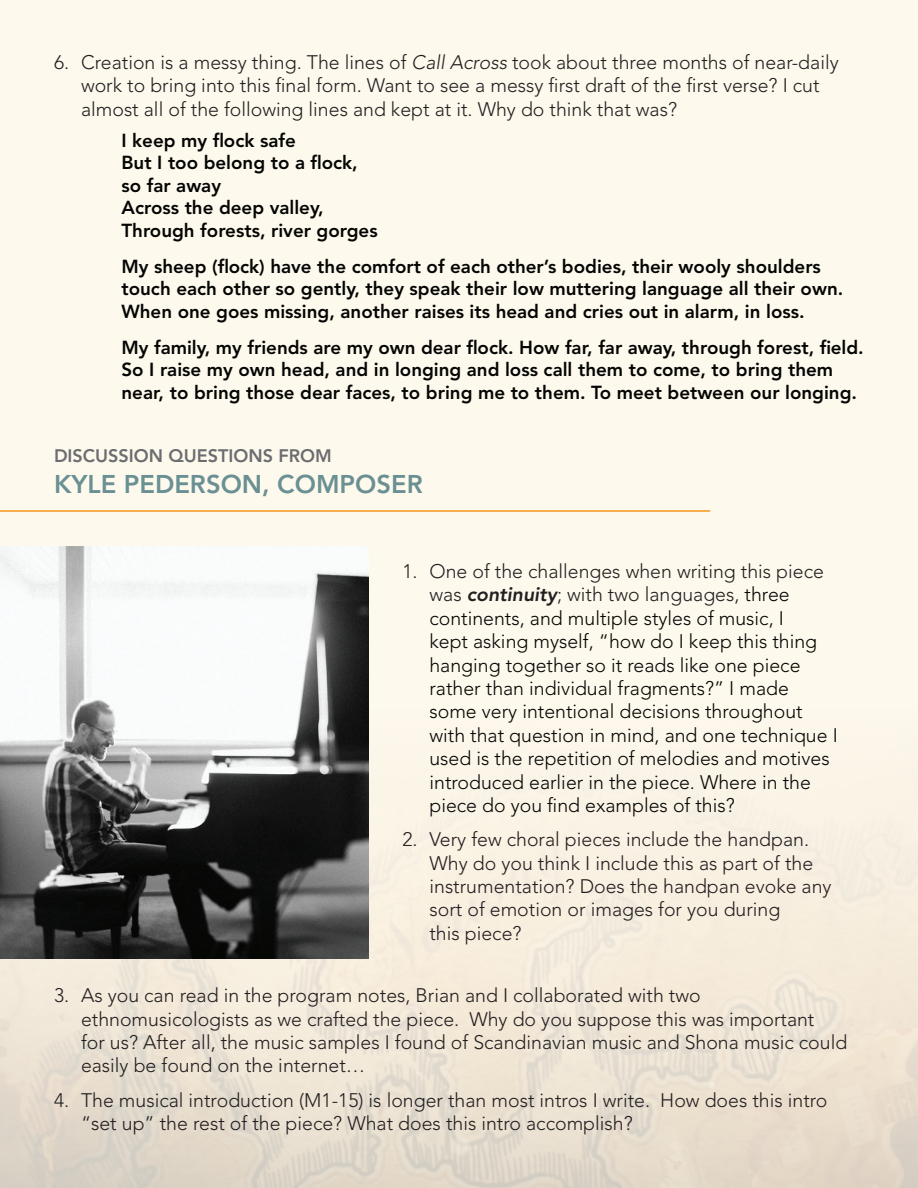
<style>
.page{position:relative;width:918px;height:1188px;background:#fef9ed}
.page>*{position:absolute;margin:0;border:0;box-sizing:border-box;transform-origin:0 0}
.t1{font:800 25.5px "Avenir LT Std";color:#6a9094}
.t2{font:300 19.5px/23.4px "Avenir LT Std";color:#231f20}
.t3{font:300 19.5px/23.4px "Avenir LT Std";color:#040503}
.t4{font:800 18.75px/22.5px "Avenir LT Std";color:#040503}
.t5{font:800 18px "Avenir LT Std";color:#6c6d70}
.s1{font-style:italic}
.s2{color:#231f20}
.s3{font-weight:800;font-style:italic;color:#231f20}
</style>
<div class="page">
<img style="left:0;top:589px;width:918px;height:599px">
<hr style="left:0;top:510px;width:710px;height:2px;background:#f7971d">
<img style="left:0;top:547px;width:368px;height:411px">
<p class="t2" style="left:81px;top:50px;width:759px;text-indent:-27px">6. Creation is a messy thing. The lines of <span class="s1">Call Across</span> took about three months of near-daily work to bring into this final form. Want to see a messy first draft of the first verse? I cut almost all of the following lines and kept at it. Why do think that was?</p>
<p class="t4" style="left:122px;top:129px;width:258px">I keep my flock safe<br>But I too belong to a flock, so far away<br>Across the deep valley,<br>Through forests, river gorges</p>
<p class="t4" style="left:122px;top:255px;width:723px">My sheep (flock) have the comfort of each other’s bodies, their wooly shoulders touch each other so gently, they speak their low muttering language all their own.<br>When one goes missing, another raises its head and cries out in alarm, in loss.</p>
<p class="t4" style="left:122px;top:336px;width:744px">My family, my friends are my own dear flock. How far, far away, through forest, field.<br>So I raise my own head, and in longing and loss call them to come, to bring them near, to bring those dear faces, to bring me to them. To meet between our longing.</p>
<p class="t5" style="left:54px;top:445px;width:279px">DISCUSSION QUESTIONS FROM</p>
<h1 class="t1" style="left:54px;top:469px;width:370px">KYLE PEDERSON, COMPOSER</h1>
<p class="t3" style="left:429px;top:560px;width:410px;text-indent:-27px"><span class="s2">1. One of the challenges when writing this piece was</span> <span class="s3">continuity</span><span class="s2">; with two languages,</span> three continents, and multiple styles of music, I<br>kept asking myself, “how do I keep this thing hanging together so it reads like one piece rather than individual fragments?” I made some very intentional decisions throughout with that question in mind, and one technique I used is the repetition of melodies and motives introduced earlier in the piece. Where in the piece do you find examples of this?</p>
<p class="t2" style="left:429px;top:828px;width:404px;text-indent:-27px">2. Very few choral pieces include the handpan.<br>Why do you think I include this as part of the instrumentation? Does the handpan evoke any sort of emotion or images for you during<br>this piece?</p>
<p class="t2" style="left:81px;top:984px;width:768px;text-indent:-27px">3. As you can read in the program notes, Brian and I collaborated with two ethnomusicologists as we crafted the piece. Why do you suppose this was important<br>for us? After all, the music samples I found of Scandinavian music and Shona music could easily be found on the internet…</p>
<p class="t2" style="left:81px;top:1088px;width:748px;text-indent:-27px">4. The musical introduction (M1-15) is longer than most intros I write. How does this intro “set up” the rest of the piece? What does this intro accomplish?</p>
</div>
